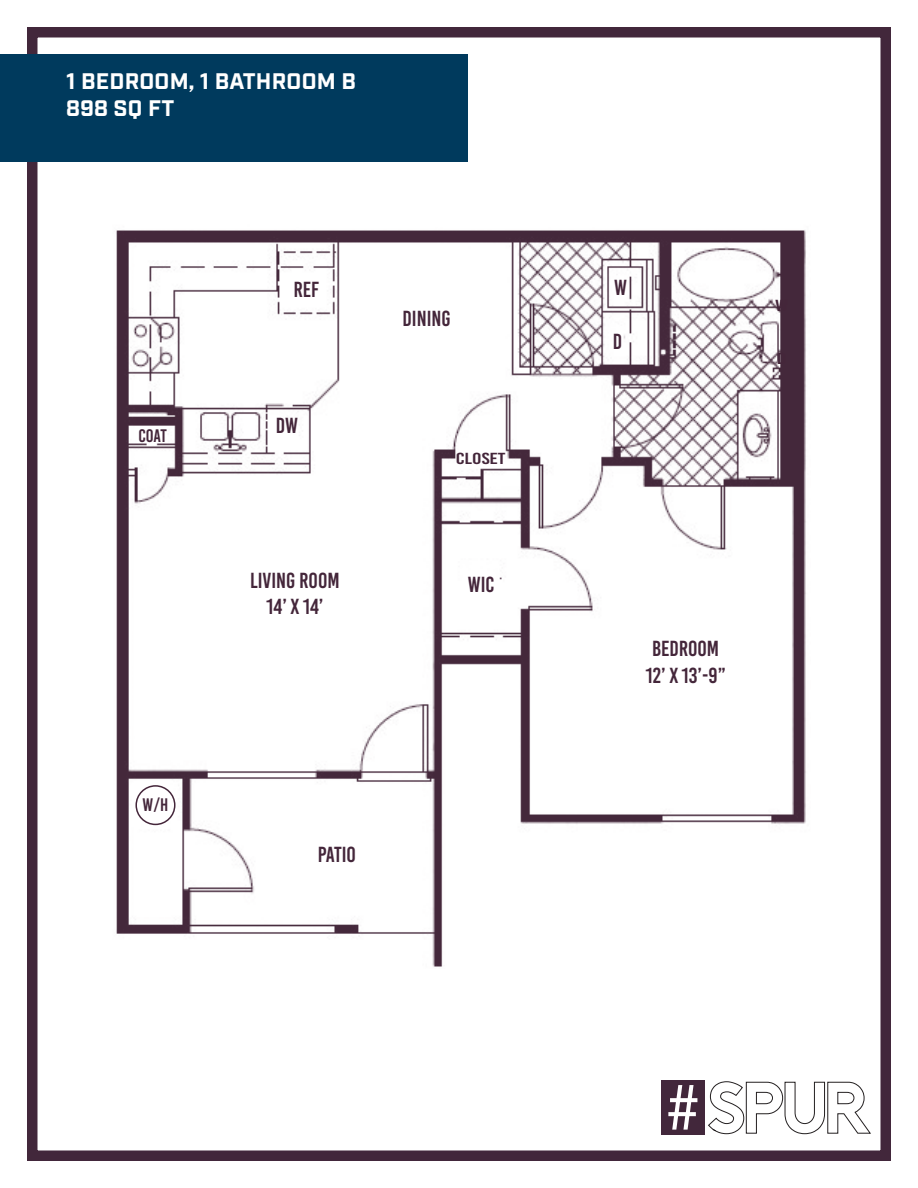
<style>
.page{position:relative;width:918px;height:1188px;background:#fff}
.page>*{position:absolute;margin:0;border:0;box-sizing:border-box;transform-origin:0 0}
.t1{font:700 22.5px "Industry";letter-spacing:.01em;color:#fff}
.t2{font:21.75px/26.1px "Bebas Kai";color:#44263a;text-align:center}
.t3{font:18.15px "Bebas Kai";color:#44263a}
.t4{font:16.05px "Bebas Kai";color:#44263a;scale:1.36 1}
</style>
<div class="page">
<div style="left:27px;top:27px;width:864px;height:1134px;border:10px solid #42273b"></div>
<div style="left:0;top:54px;width:468px;height:108px;background:#003a5d"></div>
<svg style="left:708px;top:1081px;width:163px;height:54px"></svg>
<div style="left:661px;top:1080px;width:44px;height:55px;background:#42273b"></div>
<svg style="left:668px;top:1085px;width:29px;height:45px"></svg>
<img style="left:116px;top:230px;width:690px;height:737px">
<div style="left:135px;top:785px;width:41px;height:40px;border:2px solid #44263a;border-radius:50%"></div>
<p class="t1" style="left:66px;top:68px;width:291px">1 BEDROOM, 1 BATHROOM B</p>
<p class="t1" style="left:66px;top:95px;width:110px">898 SQ FT</p>
<p class="t3" style="left:138px;top:426px;width:30px">COAT</p>
<p class="t2" style="left:294px;top:276px;width:27px">REF</p>
<p class="t2" style="left:276px;top:412px;width:24px">DW</p>
<p class="t2" style="left:250px;top:568px;width:91px">LIVING ROOM<br>14’ X 14’</p>
<p class="t2" style="left:403px;top:306px;width:50px">DINING</p>
<p class="t4" style="left:456px;top:449px;width:38px">CLOSET</p>
<p class="t2" style="left:468px;top:571px;width:28px">WIC</p>
<p class="t3" style="left:143px;top:795px;width:27px">W/H</p>
<p class="t2" style="left:318px;top:842px;width:40px">PATIO</p>
<p class="t2" style="left:614px;top:274px;width:14px">W</p>
<p class="t2" style="left:613px;top:328px;width:11px">D</p>
<p class="t4" style="left:775px;top:297px;width:11px">W</p>
<p class="t4" style="left:777px;top:349px;width:8px">D</p>
<p class="t2" style="left:646px;top:636px;width:82px">BEDROOM<br>12’ X 13’-9”</p>
</div>
